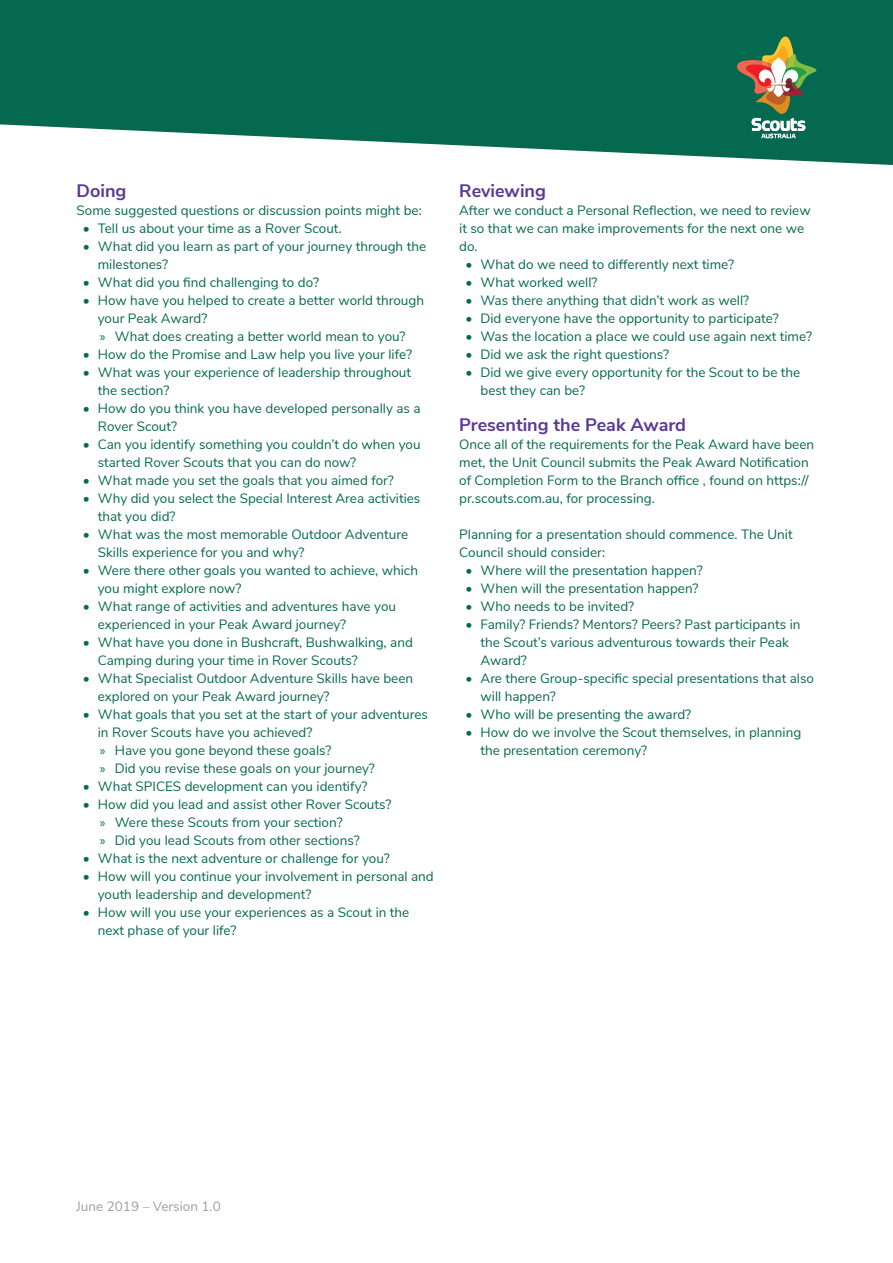
<style>
.page{position:relative;width:893px;height:1263px;background:#fff}
.page>*{position:absolute;margin:0;border:0;box-sizing:border-box;transform-origin:0 0}
.Subheading{font:700 18px "Nunito Sans";color:#5b3896}
.Body{font:13.5px/18px "Nunito Sans";color:#05694f}
.t1{font:13.5px "Nunito Sans";color:#9d9fa2}
.s1{font-family:"Myriad Pro"}
</style>
<div class="page">
<svg style="left:0;top:0;width:893px;height:165px;background:#257c65"></svg>
<svg style="left:737px;top:37px;width:79px;height:101px;background:#5c8362"></svg>
<p class="Subheading" style="left:77px;top:177px;width:51px">Doing</p>
<p class="Body" style="left:77px;top:200px;width:347px">Some suggested questions or discussion points might be:</p>
<p class="Body" style="left:83px;top:218px;width:260px">• Tell us about your time as a Rover Scout.</p>
<p class="Body" style="left:98px;top:236px;width:330px;text-indent:-15px">• What did you learn as part of your journey through the milestones?</p>
<p class="Body" style="left:83px;top:272px;width:238px">• What did you find challenging to do?</p>
<p class="Body" style="left:98px;top:290px;width:328px;text-indent:-15px">• How have you helped to create a better world through your Peak Award?</p>
<p class="Body" style="left:100px;top:326px;width:307px"><span class="s1">»</span> What does creating a better world mean to you?</p>
<p class="Body" style="left:83px;top:344px;width:331px">• How do the Promise and Law help you live your life?</p>
<p class="Body" style="left:98px;top:362px;width:315px;text-indent:-15px">• What was your experience of leadership throughout the section?</p>
<p class="Body" style="left:98px;top:398px;width:324px;text-indent:-15px">• How do you think you have developed personally as a<br>Rover Scout?</p>
<p class="Body" style="left:98px;top:434px;width:324px;text-indent:-15px">• Can you identify something you couldn’t do when you started Rover Scouts that you can do now?</p>
<p class="Body" style="left:83px;top:470px;width:313px">• What made you set the goals that you aimed for?</p>
<p class="Body" style="left:98px;top:488px;width:324px;text-indent:-15px">• Why did you select the Special Interest Area activities that you did?</p>
<p class="Body" style="left:98px;top:524px;width:312px;text-indent:-15px">• What was the most memorable Outdoor Adventure<br>Skills experience for you and why?</p>
<p class="Body" style="left:98px;top:560px;width:322px;text-indent:-15px">• Were there other goals you wanted to achieve, which you might explore now?</p>
<p class="Body" style="left:98px;top:596px;width:300px;text-indent:-15px">• What range of activities and adventures have you experienced in your Peak Award journey?</p>
<p class="Body" style="left:98px;top:632px;width:317px;text-indent:-15px">• What have you done in Bushcraft, Bushwalking, and<br>Camping during your time in Rover Scouts?</p>
<p class="Body" style="left:98px;top:668px;width:317px;text-indent:-15px">• What Specialist Outdoor Adventure Skills have been explored on your Peak Award journey?</p>
<p class="Body" style="left:98px;top:704px;width:332px;text-indent:-15px">• What goals that you set at the start of your adventures in Rover Scouts have you achieved?</p>
<p class="Body" style="left:100px;top:740px;width:233px"><span class="s1">»</span> Have you gone beyond these goals?</p>
<p class="Body" style="left:100px;top:758px;width:276px"><span class="s1">»</span> Did you revise these goals on your journey?</p>
<p class="Body" style="left:83px;top:776px;width:286px">• What SPICES development can you identify?</p>
<p class="Body" style="left:83px;top:794px;width:310px">• How did you lead and assist other Rover Scouts?</p>
<p class="Body" style="left:100px;top:812px;width:244px"><span class="s1">»</span> Were these Scouts from your section?</p>
<p class="Body" style="left:100px;top:830px;width:261px"><span class="s1">»</span> Did you lead Scouts from other sections?</p>
<p class="Body" style="left:83px;top:848px;width:308px">• What is the next adventure or challenge for you?</p>
<p class="Body" style="left:98px;top:866px;width:337px;text-indent:-15px">• How will you continue your involvement in personal and youth leadership and development?</p>
<p class="Body" style="left:98px;top:902px;width:313px;text-indent:-15px">• How will you use your experiences as a Scout in the next phase of your life?</p>
<p class="Subheading" style="left:459px;top:177px;width:88px">Reviewing</p>
<p class="Body" style="left:459px;top:200px;width:353px">After we conduct a Personal Reflection, we need to review it so that we can make improvements for the next one we do.</p>
<p class="Body" style="left:466px;top:254px;width:270px">• What do we need to differently next time?</p>
<p class="Body" style="left:466px;top:272px;width:133px">• What worked well?</p>
<p class="Body" style="left:466px;top:290px;width:285px">• Was there anything that didn’t work as well?</p>
<p class="Body" style="left:466px;top:308px;width:315px">• Did everyone have the opportunity to participate?</p>
<p class="Body" style="left:466px;top:326px;width:348px">• Was the location a place we could use again next time?</p>
<p class="Body" style="left:466px;top:344px;width:205px">• Did we ask the right questions?</p>
<p class="Body" style="left:480px;top:362px;width:321px;text-indent:-15px">• Did we give every opportunity for the Scout to be the best they can be?</p>
<p class="Subheading" style="left:459px;top:411px;width:228px">Presenting the Peak Award</p>
<p class="Body" style="left:459px;top:434px;width:356px">Once all of the requirements for the Peak Award have been met, the Unit Council submits the Peak Award Notification of Completion Form to the Branch office , found on https:// pr.scouts.com.au, for processing.</p>
<p class="Body" style="left:459px;top:524px;width:335px">Planning for a presentation should commence. The Unit<br>Council should consider:</p>
<p class="Body" style="left:466px;top:560px;width:238px">• Where will the presentation happen?</p>
<p class="Body" style="left:466px;top:578px;width:234px">• When will the presentation happen?</p>
<p class="Body" style="left:466px;top:596px;width:170px">• Who needs to be invited?</p>
<p class="Body" style="left:480px;top:614px;width:321px;text-indent:-15px">• Family? Friends? Mentors? Peers? Past participants in the Scout’s various adventurous towards their Peak<br>Award?</p>
<p class="Body" style="left:480px;top:668px;width:335px;text-indent:-15px">• Are there Group-specific special presentations that also will happen?</p>
<p class="Body" style="left:466px;top:704px;width:227px">• Who will be presenting the award?</p>
<p class="Body" style="left:480px;top:722px;width:322px;text-indent:-15px">• How do we involve the Scout themselves, in planning the presentation ceremony?</p>
<p class="t1" style="left:77px;top:1196px;width:146px">June 2019 – Version 1.0</p>
</div>
